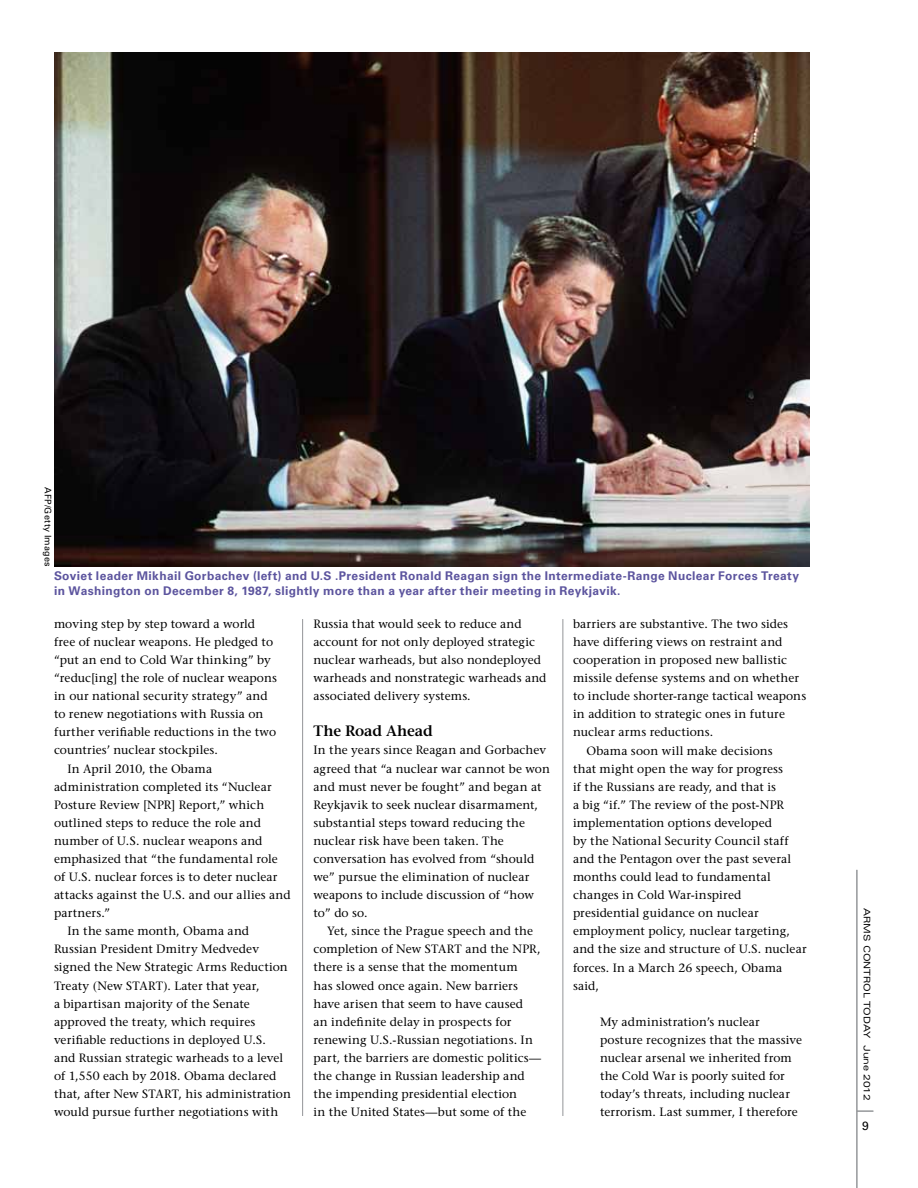
<style>
.page{position:relative;width:918px;height:1188px;background:#fff}
.page>*{position:absolute;margin:0;border:0;box-sizing:border-box;transform-origin:0 0}
.t1{font:600 15px "Stone Serif Std";letter-spacing:-.015em;color:#000}
.t2{font:500 12px/18.1px "Stone Serif Std";letter-spacing:.01em;color:#000}
.t3{font:700 12px/15px "Univers LT Std";letter-spacing:.03em;color:#5c549e}
.t4{font:12px "Univers LT Std";color:#000}
.t5{font:expanded 9px "Univers LT Std";color:#000}
.t6{font:9px "Univers LT Std";letter-spacing:.03em;color:#000}
</style>
<div class="page">
<svg style="left:857px;top:1111px;width:16px;height:1px"></svg>
<hr style="left:856px;top:870px;width:1px;height:318px;background:#939598">
<hr style="left:302px;top:619px;width:1px;height:497px;background:#939598">
<hr style="left:562px;top:619px;width:1px;height:497px;background:#939598">
<img style="left:54px;top:52px;width:756px;height:515px">
<p class="t6" style="left:53px;top:487px;width:81px;rotate:90deg">AFP/Getty Images</p>
<p class="t3" style="left:54px;top:569px;width:747px">Soviet leader Mikhail Gorbachev (left) and U.S .President Ronald Reagan sign the Intermediate-Range Nuclear Forces Treaty in Washington on December 8, 1987, slightly more than a year after their meeting in Reykjavik.</p>
<p class="t2" style="left:54px;top:615px;width:203px">moving step by step toward a world</p>
<p class="t2" style="left:54px;top:633px;width:221px">free of nuclear weapons. He pledged to</p>
<p class="t2" style="left:54px;top:651px;width:218px">“put an end to Cold War thinking” by</p>
<p class="t2" style="left:54px;top:669px;width:224px">“reduc[ing] the role of nuclear weapons</p>
<p class="t2" style="left:54px;top:687px;width:215px">in our national security strategy” and</p>
<p class="t2" style="left:54px;top:705px;width:211px">to renew negotiations with Russia on</p>
<p class="t2" style="left:54px;top:723px;width:224px">further verifiable reductions in the two</p>
<p class="t2" style="left:54px;top:741px;width:166px">countries’ nuclear stockpiles.</p>
<p class="t2" style="left:68px;top:759px;width:146px">In April 2010, the Obama</p>
<p class="t2" style="left:54px;top:777px;width:219px">administration completed its “Nuclear</p>
<p class="t2" style="left:54px;top:795px;width:212px">Posture Review [NPR] Report,” which</p>
<p class="t2" style="left:54px;top:814px;width:208px">outlined steps to reduce the role and</p>
<p class="t2" style="left:54px;top:832px;width:210px">number of U.S. nuclear weapons and</p>
<p class="t2" style="left:54px;top:850px;width:225px">emphasized that “the fundamental role</p>
<p class="t2" style="left:54px;top:868px;width:225px">of U.S. nuclear forces is to deter nuclear</p>
<p class="t2" style="left:54px;top:886px;width:238px">attacks against the U.S. and our allies and</p>
<p class="t2" style="left:54px;top:904px;width:58px">partners.”</p>
<p class="t2" style="left:68px;top:922px;width:183px">In the same month, Obama and</p>
<p class="t2" style="left:54px;top:940px;width:207px">Russian President Dmitry Medvedev</p>
<p class="t2" style="left:54px;top:958px;width:235px">signed the New Strategic Arms Reduction</p>
<p class="t2" style="left:54px;top:976px;width:207px">Treaty (New START). Later that year,</p>
<p class="t2" style="left:54px;top:994px;width:197px">a bipartisan majority of the Senate</p>
<p class="t2" style="left:54px;top:1012px;width:203px">approved the treaty, which requires</p>
<p class="t2" style="left:54px;top:1031px;width:213px">verifiable reductions in deployed U.S.</p>
<p class="t2" style="left:54px;top:1049px;width:231px">and Russian strategic warheads to a level</p>
<p class="t2" style="left:54px;top:1067px;width:224px">of 1,550 each by 2018. Obama declared</p>
<p class="t2" style="left:54px;top:1085px;width:238px">that, after New START, his administration</p>
<p class="t2" style="left:54px;top:1103px;width:226px">would pursue further negotiations with</p>
<p class="t2" style="left:314px;top:615px;width:235px">Russia that would seek to reduce and account for not only deployed strategic nuclear warheads, but also nondeployed warheads and nonstrategic warheads and associated delivery systems.</p>
<p class="t1" style="left:314px;top:722px;width:121px">The Road Ahead</p>
<p class="t2" style="left:314px;top:741px;width:238px">In the years since Reagan and Gorbachev agreed that “a nuclear war cannot be won and must never be fought” and began at Reykjavik to seek nuclear disarmament, substantial steps toward reducing the nuclear risk have been taken. The conversation has evolved from “should we” pursue the elimination of nuclear weapons to include discussion of “how to” do so.</p>
<p class="t2" style="left:314px;top:922px;width:229px;text-indent:14px">Yet, since the Prague speech and the completion of New START and the NPR, there is a sense that the momentum<br>has slowed once again. New barriers have arisen that seem to have caused<br>an indefinite delay in prospects for renewing U.S.-Russian negotiations. In part, the barriers are domestic politics— the change in Russian leadership and the impending presidential election<br>in the United States—but some of the</p>
<p class="t2" style="left:573px;top:615px;width:217px">barriers are substantive. The two sides</p>
<p class="t2" style="left:573px;top:633px;width:211px">have differing views on restraint and</p>
<p class="t2" style="left:573px;top:651px;width:215px">cooperation in proposed new ballistic</p>
<p class="t2" style="left:573px;top:669px;width:228px">missile defense systems and on whether</p>
<p class="t2" style="left:573px;top:687px;width:235px">to include shorter-range tactical weapons</p>
<p class="t2" style="left:573px;top:705px;width:214px">in addition to strategic ones in future</p>
<p class="t2" style="left:573px;top:723px;width:142px">nuclear arms reductions.</p>
<p class="t2" style="left:586px;top:741px;width:188px">Obama soon will make decisions</p>
<p class="t2" style="left:573px;top:759px;width:212px">that might open the way for progress</p>
<p class="t2" style="left:573px;top:777px;width:205px">if the Russians are ready, and that is</p>
<p class="t2" style="left:573px;top:796px;width:213px">a big “if.” The review of the post-NPR</p>
<p class="t2" style="left:573px;top:814px;width:201px">implementation options developed</p>
<p class="t2" style="left:573px;top:832px;width:217px">by the National Security Council staff</p>
<p class="t2" style="left:573px;top:850px;width:220px">and the Pentagon over the past several</p>
<p class="t2" style="left:573px;top:868px;width:199px">months could lead to fundamental</p>
<p class="t2" style="left:573px;top:886px;width:170px">changes in Cold War-inspired</p>
<p class="t2" style="left:573px;top:904px;width:187px">presidential guidance on nuclear</p>
<p class="t2" style="left:573px;top:922px;width:218px">employment policy, nuclear targeting,</p>
<p class="t2" style="left:573px;top:940px;width:235px">and the size and structure of U.S. nuclear</p>
<p class="t2" style="left:573px;top:958px;width:211px">forces. In a March 26 speech, Obama</p>
<p class="t2" style="left:573px;top:976px;width:27px">said,</p>
<p class="t2" style="left:600px;top:1013px;width:204px">My administration’s nuclear posture recognizes that the massive nuclear arsenal we inherited from the Cold War is poorly suited for today’s threats, including nuclear terrorism. Last summer, I therefore</p>
<p class="t5" style="left:872px;top:908px;width:194px;rotate:90deg">ARMS CONTROL TODAY June 2012</p>
<p class="t4" style="left:862px;top:1119px;width:8px">9</p>
</div>
